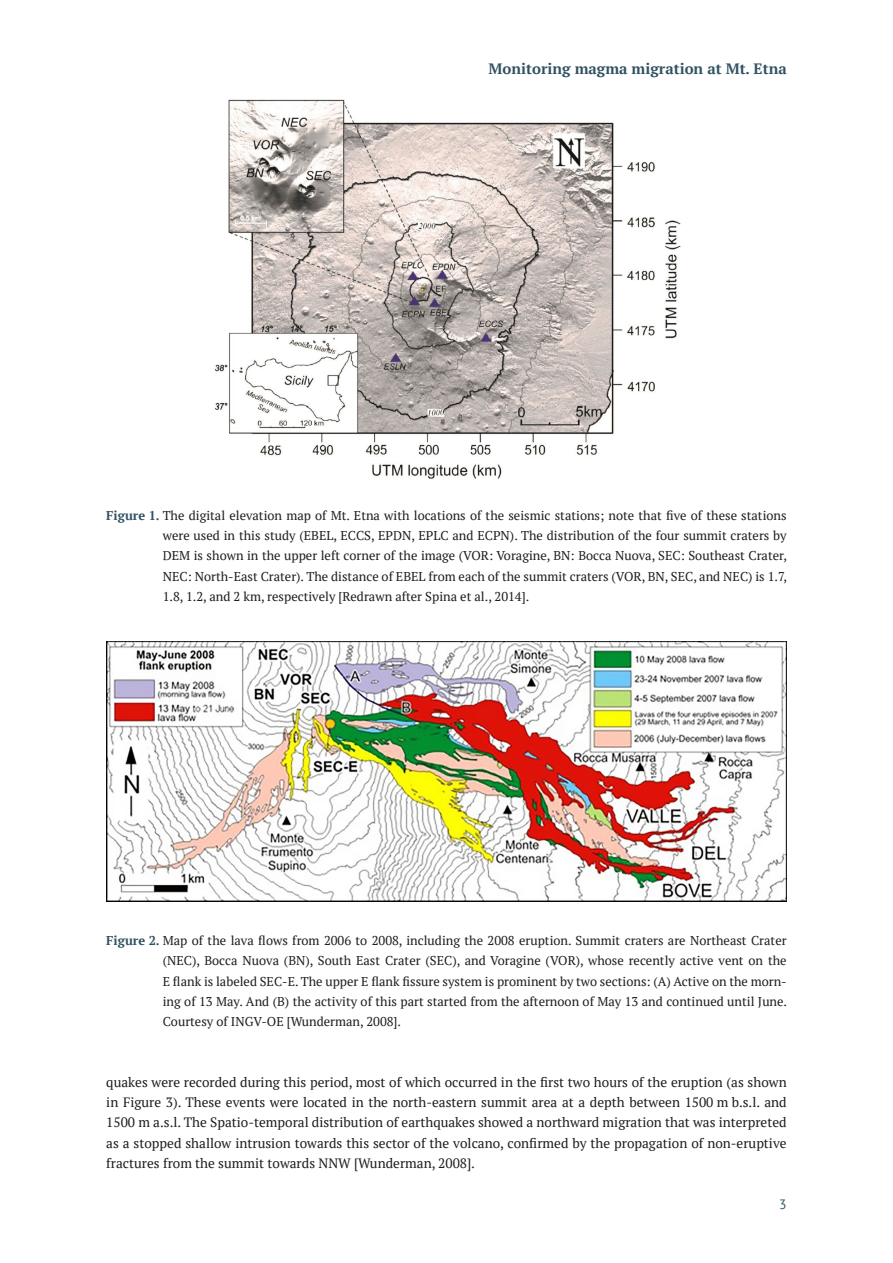
<style>
.page{position:relative;width:893px;height:1263px;background:#fff}
.page>*{position:absolute;margin:0;border:0;box-sizing:border-box;transform-origin:0 0}
.t1{font:700 15px "PT Serif";color:#315161}
.t2{font:13.5px/20.2px "PT Serif";color:#1d1d1b;text-align:justify}
.t3{font:13.5px "PT Sans";color:#315161}
.t4{font:12.75px/20.2px "PT Serif";color:#1d1d1b;text-align:justify}
.s1{font-weight:700;color:#315161}
</style>
<div class="page">
<img style="left:215px;top:99px;width:466px;height:380px">
<img style="left:106px;top:641px;width:681px;height:260px">
<p class="t1" style="left:489px;top:59px;width:300px">Monitoring magma migration at Mt. Etna</p>
<p class="t4" style="left:163px;top:505px;width:626px;text-indent:-56px"><span class="s1">Figure 1.</span> The digital elevation map of Mt. Etna with locations of the seismic stations; note that five of these stations were used in this study (EBEL, ECCS, EPDN, EPLC and ECPN). The distribution of the four summit craters by DEM is shown in the upper left corner of the image (VOR: Voragine, BN: Bocca Nuova, SEC: Southeast Crater, NEC: North-East Crater). The distance of EBEL from each of the summit craters (VOR, BN, SEC, and NEC) is 1.7, 1.8, 1.2, and 2 km, respectively [Redrawn after Spina et al., 2014].</p>
<p class="t4" style="left:163px;top:930px;width:626px;text-indent:-56px"><span class="s1">Figure 2.</span> Map of the lava flows from 2006 to 2008, including the 2008 eruption. Summit craters are Northeast Crater (NEC), Bocca Nuova (BN), South East Crater (SEC), and Voragine (VOR), whose recently active vent on the E flank is labeled SEC-E. The upper E flank fissure system is prominent by two sections: (A) Active on the morn&shy;ing of 13 May. And (B) the activity of this part started from the afternoon of May 13 and continued until June.<br>Courtesy of INGV-OE [Wunderman, 2008].</p>
<p class="t2" style="left:106px;top:1072px;width:682px">quakes were recorded during this period, most of which occurred in the first two hours of the eruption (as shown in Figure 3). These events were located in the north-eastern summit area at a depth between 1500 m b.s.l. and 1500 m a.s.l. The Spatio-temporal distribution of earthquakes showed a northward migration that was interpreted as a stopped shallow intrusion towards this sector of the volcano, confirmed by the propagation of non-eruptive fractures from the summit towards NNW [Wunderman, 2008].</p>
<p class="t3" style="left:779px;top:1195px;width:9px">3</p>
</div>
